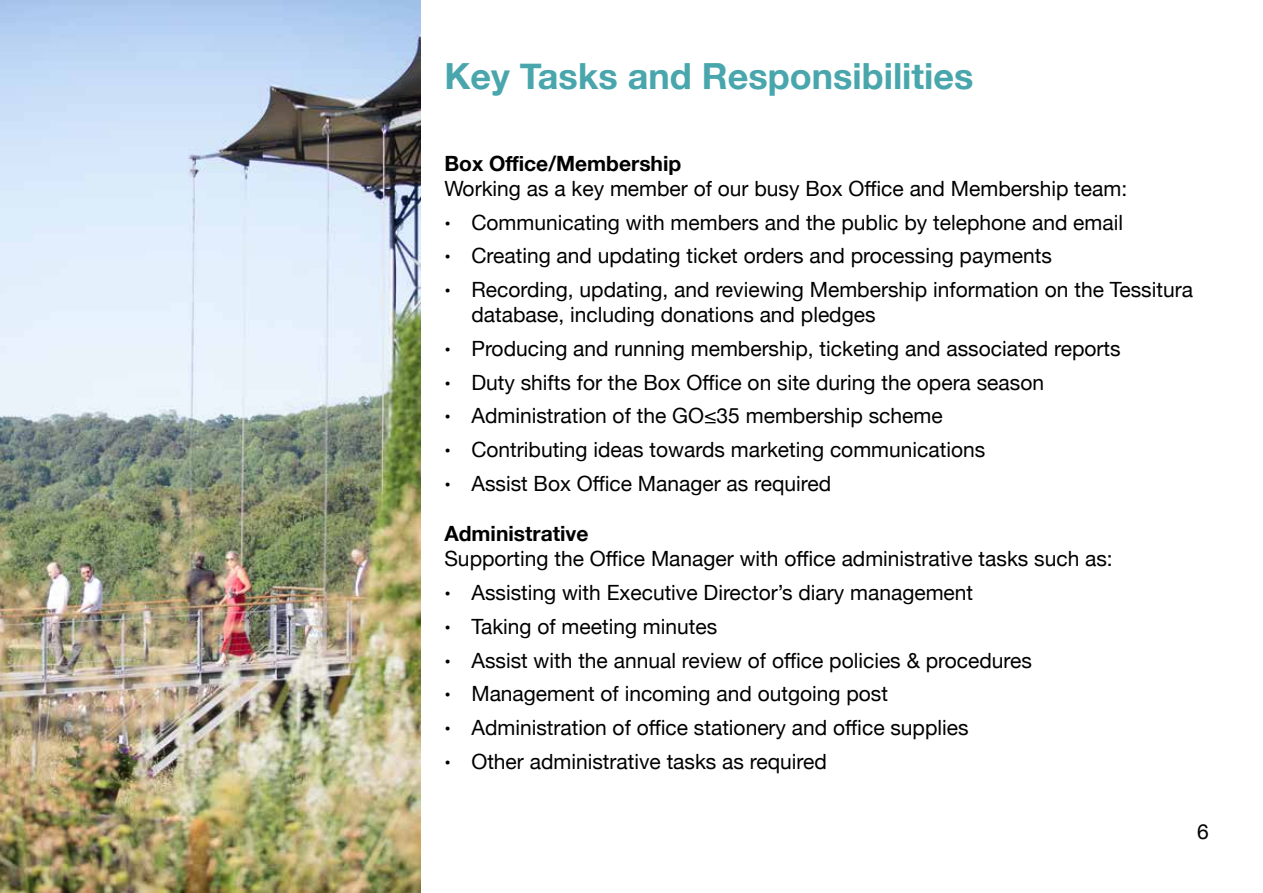
<style>
.page{position:relative;width:1263px;height:893px;background:#fff}
.page>*{position:absolute;margin:0;border:0;box-sizing:border-box;transform-origin:0 0}
.t1{font:700 36px "Helvetica Neue";color:#48a6ac}
.t2{font:21px/25.2px "Helvetica Neue";color:#000}
.t3{font:700 21px "Helvetica Neue";color:#000}
.s1{font-size:18px}
</style>
<div class="page">
<img style="left:0;top:0;width:421px;height:893px">
<h1 class="t1" style="left:444px;top:48px;width:531px">Key Tasks and Responsibilities</h1>
<p class="t3" style="left:444px;top:147px;width:238px">Box Office/Membership</p>
<p class="t2" style="left:444px;top:177px;width:684px">Working as a key member of our busy Box Office and Membership team:</p>
<p class="t2" style="left:444px;top:211px;width:680px"><span class="s1">•</span> Communicating with members and the public by telephone and email</p>
<p class="t2" style="left:444px;top:244px;width:609px"><span class="s1">•</span> Creating and updating ticket orders and processing payments</p>
<p class="t2" style="left:471px;top:278px;width:723px;text-indent:-27px"><span class="s1">•</span> Recording, updating, and reviewing Membership information on the Tessitura database, including donations and pledges</p>
<p class="t2" style="left:444px;top:337px;width:678px"><span class="s1">•</span> Producing and running membership, ticketing and associated reports</p>
<p class="t2" style="left:444px;top:371px;width:601px"><span class="s1">•</span> Duty shifts for the Box Office on site during the opera season</p>
<p class="t2" style="left:444px;top:404px;width:500px"><span class="s1">•</span> Administration of the GO≤35 membership scheme</p>
<p class="t2" style="left:444px;top:438px;width:542px"><span class="s1">•</span> Contributing ideas towards marketing communications</p>
<p class="t2" style="left:444px;top:472px;width:388px"><span class="s1">•</span> Assist Box Office Manager as required</p>
<p class="t3" style="left:444px;top:517px;width:146px">Administrative</p>
<p class="t2" style="left:444px;top:547px;width:670px">Supporting the Office Manager with office administrative tasks such as:</p>
<p class="t2" style="left:444px;top:581px;width:530px"><span class="s1">•</span> Assisting with Executive Director’s diary management</p>
<p class="t2" style="left:444px;top:615px;width:274px"><span class="s1">•</span> Taking of meeting minutes</p>
<p class="t2" style="left:444px;top:649px;width:589px"><span class="s1">•</span> Assist with the annual review of office policies &amp; procedures</p>
<p class="t2" style="left:444px;top:682px;width:445px"><span class="s1">•</span> Management of incoming and outgoing post</p>
<p class="t2" style="left:444px;top:716px;width:526px"><span class="s1">•</span> Administration of office stationery and office supplies</p>
<p class="t2" style="left:444px;top:750px;width:384px"><span class="s1">•</span> Other administrative tasks as required</p>
<p class="t2" style="left:1197px;top:820px;width:13px">6</p>
</div>
